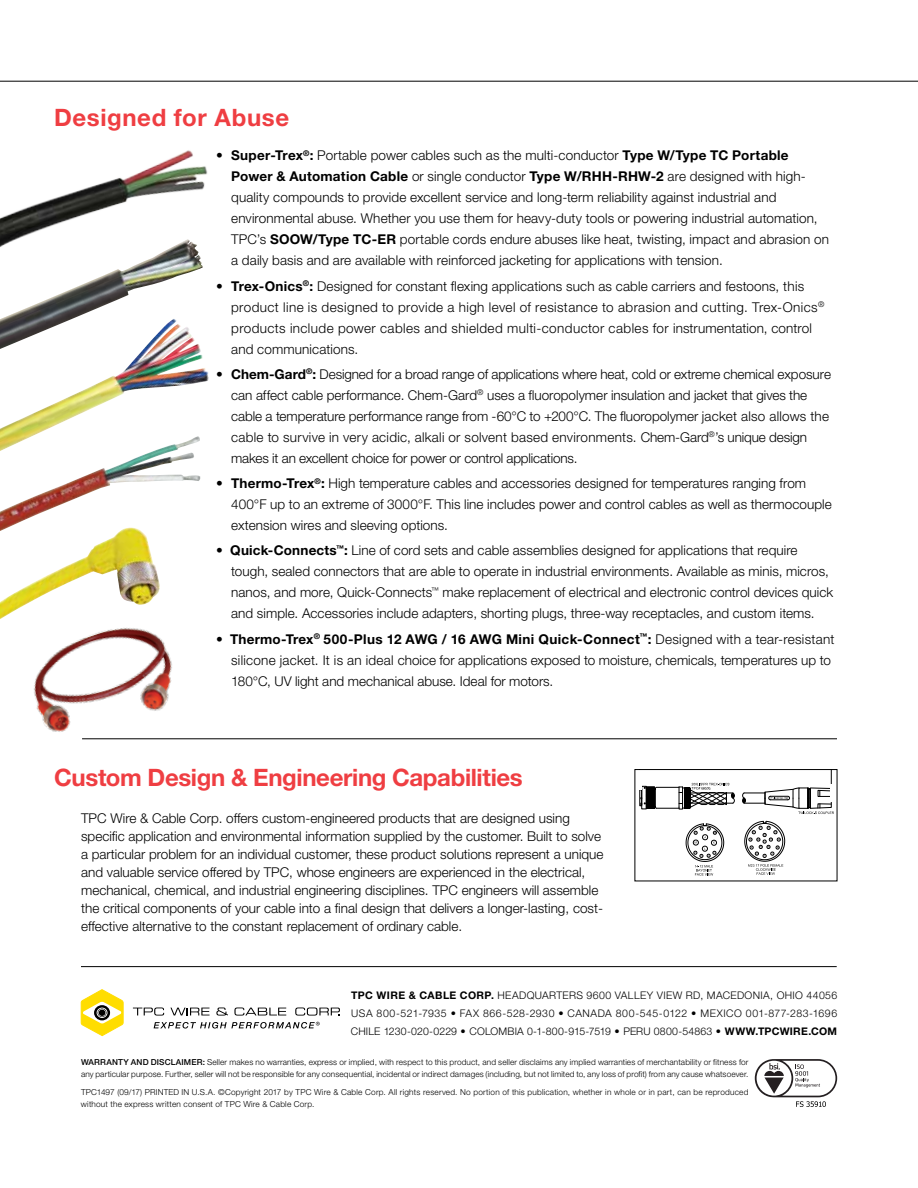
<style>
.page{position:relative;width:918px;height:1188px;background:#fff}
.page>*{position:absolute;margin:0;border:0;box-sizing:border-box;transform-origin:0 0}
.t1{font:700 24px "Helvetica Neue LT Std";letter-spacing:-.015em;color:#ef3e42}
.t2{font:700 24px "Helvetica Neue LT Std";letter-spacing:.025em;color:#ef3e42}
.t3{font:300 13.5px/21px "Helvetica Neue LT Std";letter-spacing:.005em;color:#000}
.t4{font:300 10.5px "Helvetica Neue LT Std";letter-spacing:.03em;color:#000}
.t5{font:300 10.5px "Helvetica Neue LT Std";letter-spacing:.05em;color:#000}
.t6{font:700 10.5px "Helvetica Neue LT Std";letter-spacing:.035em;color:#000}
.t7{font:300 10.5px "Helvetica Neue LT Std";letter-spacing:.005em;color:#000}
.t8{font:300 10.5px "Helvetica Neue LT Std";letter-spacing:-.02em;color:#000}
.t9{font:300 8.25px/12px "Helvetica Neue LT Std";letter-spacing:.015em;color:#000}
.s1{font-weight:700}
.s2{font-weight:500}
</style>
<div class="page">
<hr style="left:81px;top:966px;width:756px;height:1px;background:#000">
<svg style="left:81px;top:990px;width:42px;height:46px"></svg>
<svg style="left:133px;top:1008px;width:31px;height:8px"></svg>
<svg style="left:170px;top:1008px;width:40px;height:7px"></svg>
<svg style="left:216px;top:1008px;width:12px;height:8px"></svg>
<svg style="left:234px;top:1008px;width:52px;height:8px"></svg>
<svg style="left:295px;top:1008px;width:45px;height:8px"></svg>
<svg style="left:154px;top:1022px;width:166px;height:7px"></svg>
<svg style="left:755px;top:1059px;width:82px;height:48px"></svg>
<hr style="left:0;top:81px;width:918px;height:1px;background:#000">
<hr style="left:82px;top:739px;width:755px;height:1px;background:#000">
<img style="left:0;top:451px;width:201px;height:77px">
<img style="left:1px;top:265px;width:202px;height:54px">
<img style="left:0;top:319px;width:209px;height:132px">
<img style="left:0;top:150px;width:208px;height:115px">
<img style="left:34px;top:627px;width:155px;height:113px">
<img style="left:0;top:528px;width:160px;height:91px">
<svg style="left:639px;top:771px;width:195px;height:105px"></svg>
<div style="left:635px;top:769px;width:202px;height:112px;border:1px solid #000"></div>
<h1 class="t2" style="left:54px;top:102px;width:237px">Designed for Abuse</h1>
<p class="t3" style="left:231px;top:145px;width:599px;text-indent:-15px"><span class="s1">• Super-Trex</span><sup>®</sup><span class="s1">:</span> Portable power cables such as the multi-conductor <span class="s1">Type W/Type TC Portable Power &amp; Automation Cable</span> or single conductor <span class="s1">Type W/RHH-RHW-2</span> are designed with high&shy;quality compounds to provide excellent service and long-term reliability against industrial and environmental abuse. Whether you use them for heavy-duty tools or powering industrial automation, TPC’s <span class="s1">SOOW/Type TC-ER</span> portable cords endure abuses like heat, twisting, impact and abrasion on a daily basis and are available with reinforced jacketing for applications with tension.</p>
<p class="t3" style="left:231px;top:275px;width:595px;text-indent:-15px"><span class="s1">• Trex-Onics</span><sup>®</sup><span class="s1">:</span> Designed for constant flexing applications such as cable carriers and festoons, this product line is designed to provide a high level of resistance to abrasion and cutting. Trex-Onics<sup>® </sup>products include power cables and shielded multi-conductor cables for instrumentation, control and communications.</p>
<p class="t3" style="left:231px;top:363px;width:601px;text-indent:-15px"><span class="s1">• Chem-Gard</span><sup>®</sup><span class="s1">:</span> Designed for a broad range of applications where heat, cold or extreme chemical exposure can affect cable performance. Chem-Gard<sup>®</sup> uses a fluoropolymer insulation and jacket that gives the cable a temperature performance range from -60°C to +200°C. The fluoropolymer jacket also allows the cable to survive in very acidic, alkali or solvent based environments. Chem-Gard<sup>®</sup>’s unique design makes it an excellent choice for power or control applications.</p>
<p class="t3" style="left:231px;top:473px;width:602px;text-indent:-15px"><span class="s1">• Thermo-Trex</span><sup>®</sup><span class="s1">:</span> High temperature cables and accessories designed for temperatures ranging from<br>400°F up to an extreme of 3000°F. This line includes power and control cables as well as thermocouple extension wires and sleeving options.</p>
<p class="t3" style="left:231px;top:540px;width:604px;text-indent:-15px">• <span class="s1">Quick-Connects</span><sup>™</sup><span class="s1">:</span> Line of cord sets and cable assemblies designed for applications that require tough, sealed connectors that are able to operate in industrial environments. Available as minis, micros, nanos, and more, Quick-Connects<sup>™</sup> make replacement of electrical and electronic control devices quick and simple. Accessories include adapters, shorting plugs, three-way receptacles, and custom items.</p>
<p class="t3" style="left:231px;top:628px;width:605px;text-indent:-15px">• <span class="s1">Thermo-Trex</span><sup>®</sup> <span class="s1">500-Plus 12 AWG / 16 AWG Mini Quick-Connect</span><sup>™</sup><span class="s1">:</span> Designed with a tear-resistant silicone jacket. It is an ideal choice for applications exposed to moisture, chemicals, temperatures up to<br>180°C, UV light and mechanical abuse. Ideal for motors.</p>
<h1 class="t1" style="left:54px;top:763px;width:470px">Custom Design &amp; Engineering Capabilities</h1>
<p class="t3" style="left:81px;top:809px;width:524px;line-height:18px">TPC Wire &amp; Cable Corp. offers custom-engineered products that are designed using specific application and environmental information supplied by the customer. Built to solve a particular problem for an individual customer, these product solutions represent a unique and valuable service offered by TPC, whose engineers are experienced in the electrical, mechanical, chemical, and industrial engineering disciplines. TPC engineers will assemble the critical components of your cable into a final design that delivers a longer-lasting, cost&shy;effective alternative to the constant replacement of ordinary cable.</p>
<p class="t6" style="left:351px;top:988px;width:43px">TPC Wire</p>
<p class="t6" style="left:409px;top:988px;width:27px">&amp; Cable</p>
<p class="t6" style="left:460px;top:988px;width:17px">Corp</p>
<p class="t4" style="left:491px;top:988px;width:23px"><span class="s1">.</span> Headquarters</p>
<p class="t4" style="left:587px;top:988px;width:42px">9600 Valle</p>
<p class="t4" style="left:647px;top:988px;width:24px">y View</p>
<p class="t4" style="left:686px;top:988px;width:38px">Rd, Macedonia</p>
<p class="t4" style="left:770px;top:988px;width:22px">, Ohio</p>
<p class="t4" style="left:807px;top:988px;width:32px">44056</p>
<p class="t5" style="left:351px;top:1006px;width:233px">USA 800-521-7935 • Fax 866-528-2930 • Canada</p>
<p class="t5" style="left:616px;top:1006px;width:115px">800-545-0122 • Mexico</p>
<p class="t4" style="left:746px;top:1006px;width:93px">001-877-283-1696</p>
<p class="t4" style="left:351px;top:1024px;width:14px">Chile</p>
<p class="t7" style="left:384px;top:1024px;width:102px">1230-020-0229 • Colombia</p>
<p class="t8" style="left:527px;top:1024px;width:111px">0-1-800-915-7519 • Peru</p>
<p class="t4" style="left:654px;top:1024px;width:83px">0800-54863 • <span class="s1">www</span></p>
<p class="t6" style="left:756px;top:1024px;width:11px">.tpcwire</p>
<p class="t6" style="left:808px;top:1024px;width:13px">.com</p>
<p class="t9" style="left:81px;top:1056px;width:669px"><span class="s2">WARRANTY AND DISCLAIMER:</span> Seller makes no warranties, express or implied, with respect to this product, and seller disclaims any implied warranties of merchantability or fitness for any particular purpose. Further, seller will not be responsible for any consequential, incidental or indirect damages (including, but not limited to, any loss of profit) from any cause whatsoever.</p>
<p class="t9" style="left:81px;top:1086px;width:669px">TPC1497 (09/17) PRINTED IN U.S.A. ©Copyright 2017 by TPC Wire &amp; Cable Corp. All rights reserved. No portion of this publication, whether in whole or in part, can be reproduced without the express written consent of TPC Wire &amp; Cable Corp.</p>
</div>
